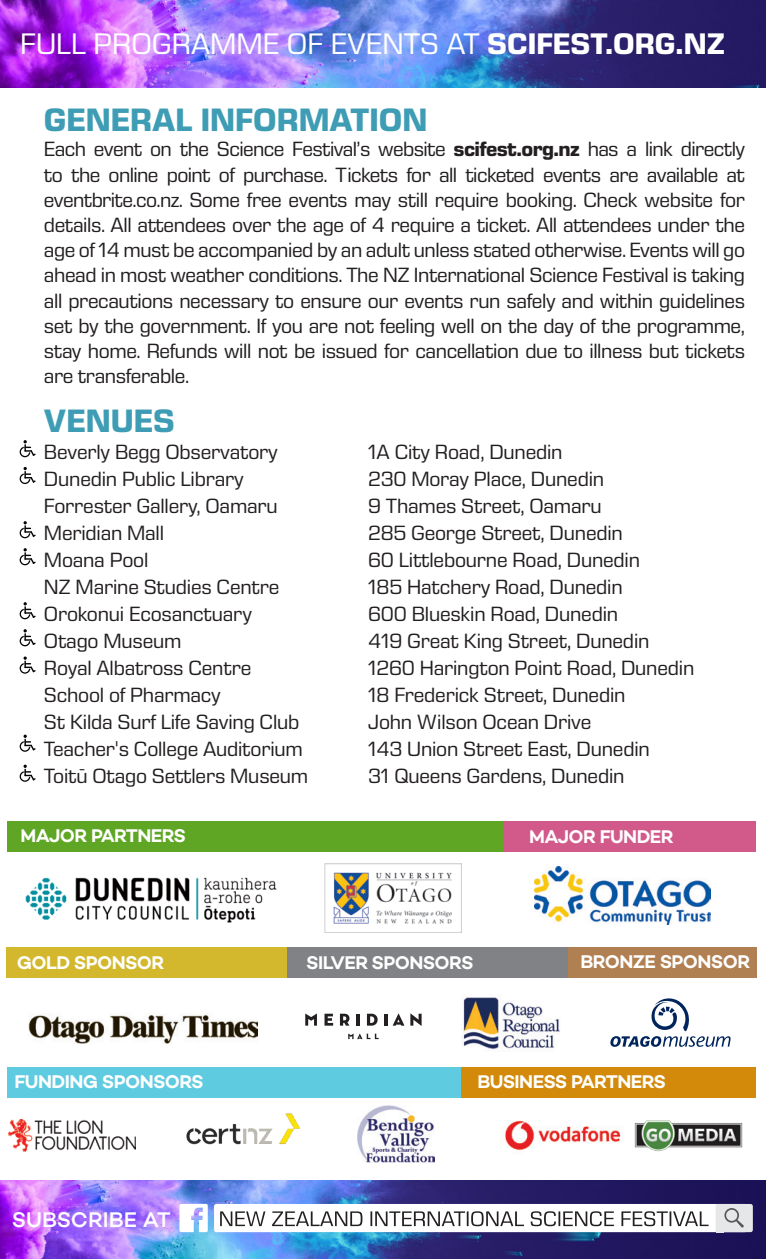
<style>
.page{position:relative;width:766px;height:1259px;background:#fff}
.page>*{position:absolute;margin:0;border:0;box-sizing:border-box;transform-origin:0 0}
.t1{font:700 33px "Eurostile Next LT Pro";color:#3e9db4}
.t2{font:30.3px "Eurostile Next LT Pro";color:#fff}
.t3{font:500 21.6px "Campton";color:#fff}
.t4{font:21px/25.2px "Eurostile Next LT Pro";letter-spacing:-.01em;color:#231f20;text-align:justify}
.t5{font:600 18.6px "Campton";letter-spacing:-.03em;color:#fff}
.s1{font-weight:700}
</style>
<div class="page">
<img style="left:0;top:0;width:765px;height:87px">
<svg style="left:20px;top:467px;width:16px;height:17px"></svg>
<svg style="left:20px;top:548px;width:16px;height:17px"></svg>
<svg style="left:20px;top:440px;width:16px;height:17px"></svg>
<svg style="left:20px;top:764px;width:16px;height:18px"></svg>
<svg style="left:20px;top:734px;width:16px;height:18px"></svg>
<svg style="left:20px;top:521px;width:16px;height:17px"></svg>
<svg style="left:20px;top:656px;width:16px;height:17px"></svg>
<svg style="left:20px;top:602px;width:16px;height:17px"></svg>
<svg style="left:20px;top:629px;width:16px;height:17px"></svg>
<img style="left:25px;top:877px;width:252px;height:46px">
<div style="left:502px;top:822px;width:254px;height:30px;background:#d15a8a"></div>
<div style="left:7px;top:822px;width:495px;height:30px;background:#5fa624"></div>
<img style="left:325px;top:864px;width:136px;height:68px">
<div style="left:7px;top:947px;width:280px;height:30px;background:#d3b82d"></div>
<img style="left:534px;top:866px;width:176px;height:58px">
<img style="left:28px;top:1015px;width:229px;height:28px">
<div style="left:287px;top:948px;width:280px;height:30px;background:#808285"></div>
<img style="left:634px;top:1120px;width:109px;height:32px">
<div style="left:7px;top:1068px;width:454px;height:30px;background:#5fcbe0"></div>
<img style="left:9px;top:1119px;width:126px;height:32px">
<img style="left:357px;top:1105px;width:77px;height:57px">
<div style="left:461px;top:1068px;width:295px;height:30px;background:#d38a0a"></div>
<svg style="left:367px;top:1013px;width:10px;height:12px"></svg>
<svg style="left:410px;top:1013px;width:11px;height:13px"></svg>
<svg style="left:384px;top:1013px;width:20px;height:12px"></svg>
<svg style="left:340px;top:1013px;width:9px;height:12px"></svg>
<svg style="left:324px;top:1013px;width:9px;height:12px"></svg>
<svg style="left:305px;top:1013px;width:12px;height:12px"></svg>
<svg style="left:348px;top:1033px;width:30px;height:6px"></svg>
<svg style="left:356px;top:1014px;width:3px;height:11px"></svg>
<img style="left:463px;top:997px;width:97px;height:52px">
<img style="left:186px;top:1113px;width:115px;height:32px">
<div style="left:567px;top:948px;width:189px;height:30px;background:#b18052"></div>
<img style="left:505px;top:1120px;width:116px;height:31px">
<svg style="left:610px;top:998px;width:120px;height:48px"></svg>
<img style="left:0;top:1180px;width:765px;height:79px">
<svg style="left:179px;top:1203px;width:29px;height:29px"></svg>
<div style="left:214px;top:1204px;width:533px;height:28px;background:#fff;border-radius:2px"></div>
<div style="left:715px;top:1204px;width:37px;height:28px;background:#e6e7e9;border-radius:2px"></div>
<svg style="left:724px;top:1208px;width:19px;height:19px"></svg>
<div style="left:715px;top:1204px;width:8px;height:28px;background:#e6e7e9"></div>
<svg style="left:220px;top:1211px;width:488px;height:15px"></svg>
<p class="t2" style="left:20px;top:27px;width:706px">FULL PROGRAMME OF EVENTS AT <span class="s1">SCIFEST.ORG.NZ</span></p>
<p class="t1" style="left:44px;top:101px;width:385px">GENERAL INFORMATION</p>
<p class="t4" style="left:44px;top:137px;width:702px">Each event on the Science Festival’s website <span class="s1">scifest.org.nz</span> has a link directly to the online point of purchase. Tickets for all ticketed events are available at eventbrite.co.nz. Some free events may still require booking. Check website for details. All attendees over the age of 4 require a ticket. All attendees under the age of 14 must be accompanied by an adult unless stated otherwise. Events will go ahead in most weather conditions. The NZ International Science Festival is taking all precautions necessary to ensure our events run safely and within guidelines set by the government. If you are not feeling well on the day of the programme, stay home. Refunds will not be issued for cancellation due to illness but tickets are transferable.</p>
<p class="t1" style="left:44px;top:402px;width:132px">VENUES</p>
<p class="t4" style="left:44px;top:439px;width:235px">Beverly Begg Observatory</p>
<p class="t4" style="left:368px;top:439px;width:196px">1A City Road, Dunedin</p>
<p class="t4" style="left:44px;top:466px;width:201px">Dunedin Public Library</p>
<p class="t4" style="left:368px;top:466px;width:237px">230 Moray Place, Dunedin</p>
<p class="t4" style="left:44px;top:493px;width:235px">Forrester Gallery, Oamaru</p>
<p class="t4" style="left:368px;top:493px;width:235px">9 Thames Street, Oamaru</p>
<p class="t4" style="left:44px;top:520px;width:122px">Meridian Mall</p>
<p class="t4" style="left:368px;top:520px;width:256px">285 George Street, Dunedin</p>
<p class="t4" style="left:44px;top:547px;width:106px">Moana Pool</p>
<p class="t4" style="left:368px;top:547px;width:273px">60 Littlebourne Road, Dunedin</p>
<p class="t4" style="left:44px;top:574px;width:237px">NZ Marine Studies Centre</p>
<p class="t4" style="left:368px;top:574px;width:256px">185 Hatchery Road, Dunedin</p>
<p class="t4" style="left:44px;top:601px;width:209px">Orokonui Ecosanctuary</p>
<p class="t4" style="left:368px;top:601px;width:251px">600 Blueskin Road, Dunedin</p>
<p class="t4" style="left:44px;top:628px;width:139px">Otago Museum</p>
<p class="t4" style="left:368px;top:628px;width:283px">419 Great King Street, Dunedin</p>
<p class="t4" style="left:44px;top:655px;width:209px">Royal Albatross Centre</p>
<p class="t4" style="left:368px;top:655px;width:327px">1260 Harington Point Road, Dunedin</p>
<p class="t4" style="left:44px;top:682px;width:178px">School of Pharmacy</p>
<p class="t4" style="left:368px;top:682px;width:259px">18 Frederick Street, Dunedin</p>
<p class="t4" style="left:44px;top:709px;width:257px">St Kilda Surf Life Saving Club</p>
<p class="t4" style="left:368px;top:709px;width:225px">John Wilson Ocean Drive</p>
<p class="t4" style="left:44px;top:736px;width:260px">Teacher's College Auditorium</p>
<p class="t4" style="left:368px;top:736px;width:283px">143 Union Street East, Dunedin</p>
<p class="t4" style="left:44px;top:763px;width:266px">Toitū Otago Settlers Museum</p>
<p class="t4" style="left:368px;top:763px;width:258px">31 Queens Gardens, Dunedin</p>
<p class="t5" style="left:21px;top:824px;width:167px">MAJOR PARTNERS</p>
<p class="t5" style="left:529px;top:824px;width:146px">MAJOR FUNDER</p>
<p class="t5" style="left:17px;top:950px;width:149px">GOLD SPONSOR</p>
<p class="t5" style="left:306px;top:950px;width:169px">SILVER SPONSORS</p>
<p class="t5" style="left:580px;top:950px;width:171px">BRONZE SPONSOR</p>
<p class="t5" style="left:15px;top:1070px;width:191px">FUNDING SPONSORS</p>
<p class="t5" style="left:477px;top:1070px;width:190px">BUSINESS PARTNERS</p>
<p class="t3" style="left:12px;top:1205px;width:160px">SUBSCRIBE AT</p>
</div>
